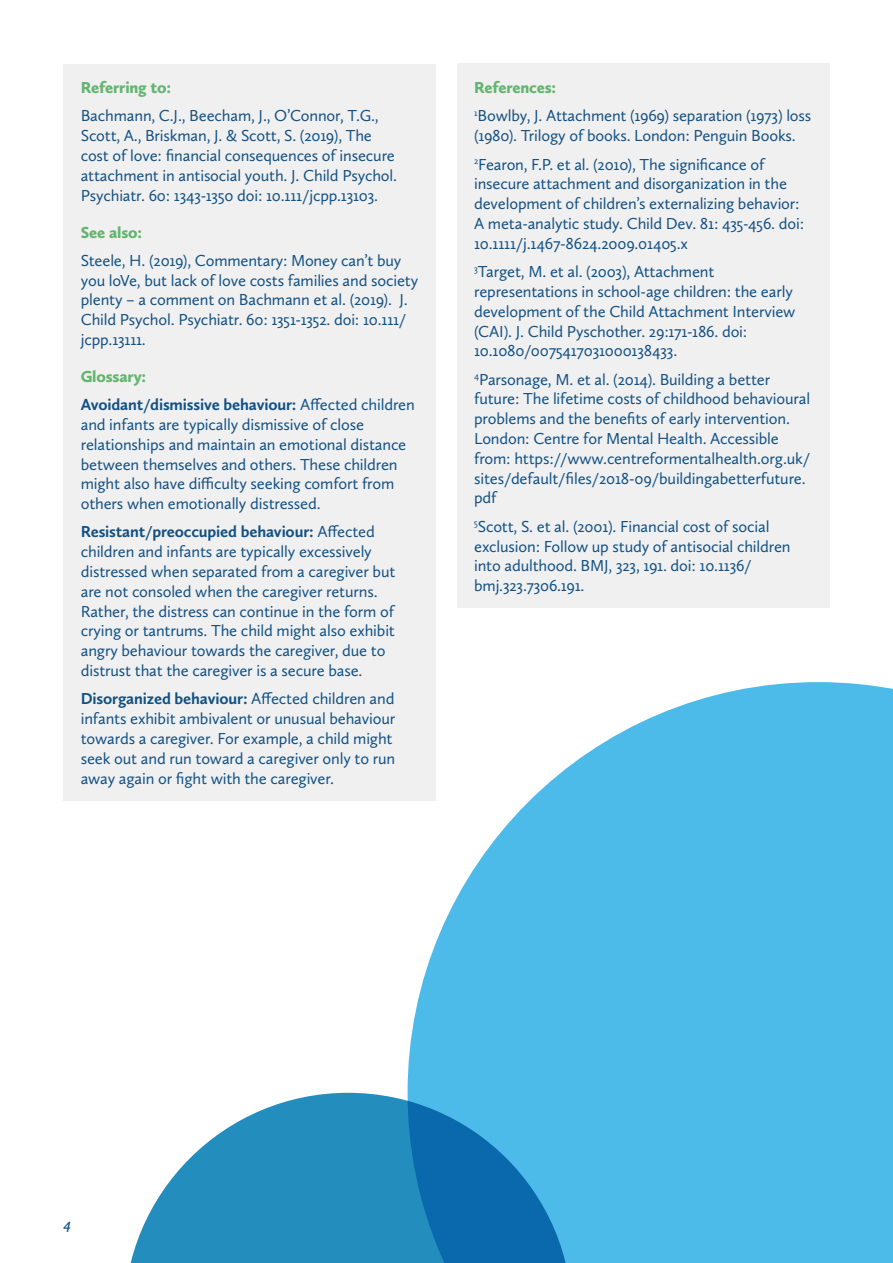
<style>
.page{position:relative;width:893px;height:1263px;background:#fff}
.page>*{position:absolute;margin:0;border:0;box-sizing:border-box;transform-origin:0 0}
.t1{font:16.5px/19.8px "Calluna Sans";letter-spacing:-.01em;color:#135183}
.t2{font:700 16.5px/28.3px "Calluna Sans";letter-spacing:-.01em;color:#135183}
.t3{font:900 16.5px "Calluna Sans";letter-spacing:-.01em;color:#64b56f}
.t4{font:italic 600 15px "Calluna Sans";color:#135183}
.s1{font-weight:900;color:#64b56f}
.s2{font-weight:400}
.s3{font-weight:700}
</style>
<div class="page">
<div style="left:64px;top:64px;width:372px;height:737px;background:#f0f0f1"></div>
<div style="left:457px;top:64px;width:372px;height:544px;background:#f0f0f1"></div>
<svg style="left:408px;top:682px;width:485px;height:581px;background:#66c4eb"></svg>
<svg style="left:130px;top:1093px;width:442px;height:170px;background:#409bc8"></svg>
<p class="t3" style="left:81px;top:77px;width:92px">Referring to:</p>
<p class="t1" style="left:81px;top:106px;width:318px">Bachmann, C.J., Beecham, J., O’Connor, T.G., Scott, A., Briskman, J. &amp; Scott, S. (2019), The cost of love: financial consequences of insecure attachment in antisocial youth. J. Child Psychol.<br>Psychiatr. 60: 1343-1350 doi: 10.111/jcpp.13103.</p>
<p class="t3" style="left:81px;top:222px;width:63px">See also:</p>
<p class="t1" style="left:81px;top:250px;width:339px">Steele, H. (2019), Commentary: Money can’t buy you loVe, but lack of love costs families and society plenty – a comment on Bachmann et al. (2019). J.<br>Child Psychol. Psychiatr. 60: 1351-1352. doi: 10.111/ jcpp.13111.</p>
<p class="t2" style="left:81px;top:362px;width:336px"><span class="s1">Glossary:<br></span>Avoidant/dismissive behaviour: <span class="s2">Affected children</span></p>
<p class="t1" style="left:81px;top:414px;width:327px">and infants are typically dismissive of close relationships and maintain an emotional distance between themselves and others. These children might also have difficulty seeking comfort from others when emotionally distressed.</p>
<p class="t1" style="left:81px;top:522px;width:316px"><span class="s3">Resistant/preoccupied behaviour:</span> Affected children and infants are typically excessively distressed when separated from a caregiver but are not consoled when the caregiver returns.<br>Rather, the distress can continue in the form of crying or tantrums. The child might also exhibit angry behaviour towards the caregiver, due to distrust that the caregiver is a secure base.</p>
<p class="t1" style="left:81px;top:689px;width:316px"><span class="s3">Disorganized behaviour:</span> Affected children and infants exhibit ambivalent or unusual behaviour towards a caregiver. For example, a child might seek out and run toward a caregiver only to run away again or fight with the caregiver.</p>
<p class="t1" style="left:474px;top:73px;width:339px;line-height:28.3px"><span class="s1">References:<br></span><sup>1</sup>Bowlby, J. Attachment (1969) separation (1973) loss</p>
<p class="t1" style="left:474px;top:121px;width:323px;line-height:28.3px">(1980). Trilogy of books. London: Penguin Books.<br><sup>2</sup>Fearon, F.P. et al. (2010), The significance of</p>
<p class="t1" style="left:474px;top:174px;width:332px">insecure attachment and disorganization in the development of children’s externalizing behavior:<br>A meta-analytic study. Child Dev. 81: 435-456. doi:<br>10.1111/j.1467-8624.2009.01405.x</p>
<p class="t1" style="left:474px;top:261px;width:323px"><sup>3</sup>Target, M. et al. (2003), Attachment representations in school-age children: the early development of the Child Attachment Interview (CAI). J. Child Pyschother. 29:171-186. doi:<br>10.1080/0075417031000138433.</p>
<p class="t1" style="left:474px;top:369px;width:338px"><sup>4</sup>Parsonage, M. et al. (2014). Building a better future: The lifetime costs of childhood behavioural problems and the benefits of early intervention.<br>London: Centre for Mental Health. Accessible from: https://www.centreformentalhealth.org.uk/ sites/default/files/2018-09/buildingabetterfuture. pdf</p>
<p class="t1" style="left:474px;top:516px;width:318px"><sup>5</sup>Scott, S. et al. (2001). Financial cost of social exclusion: Follow up study of antisocial children into adulthood. BMJ, 323, 191. doi: 10.1136/ bmj.323.7306.191.</p>
<p class="t4" style="left:64px;top:1214px;width:9px">4</p>
</div>
